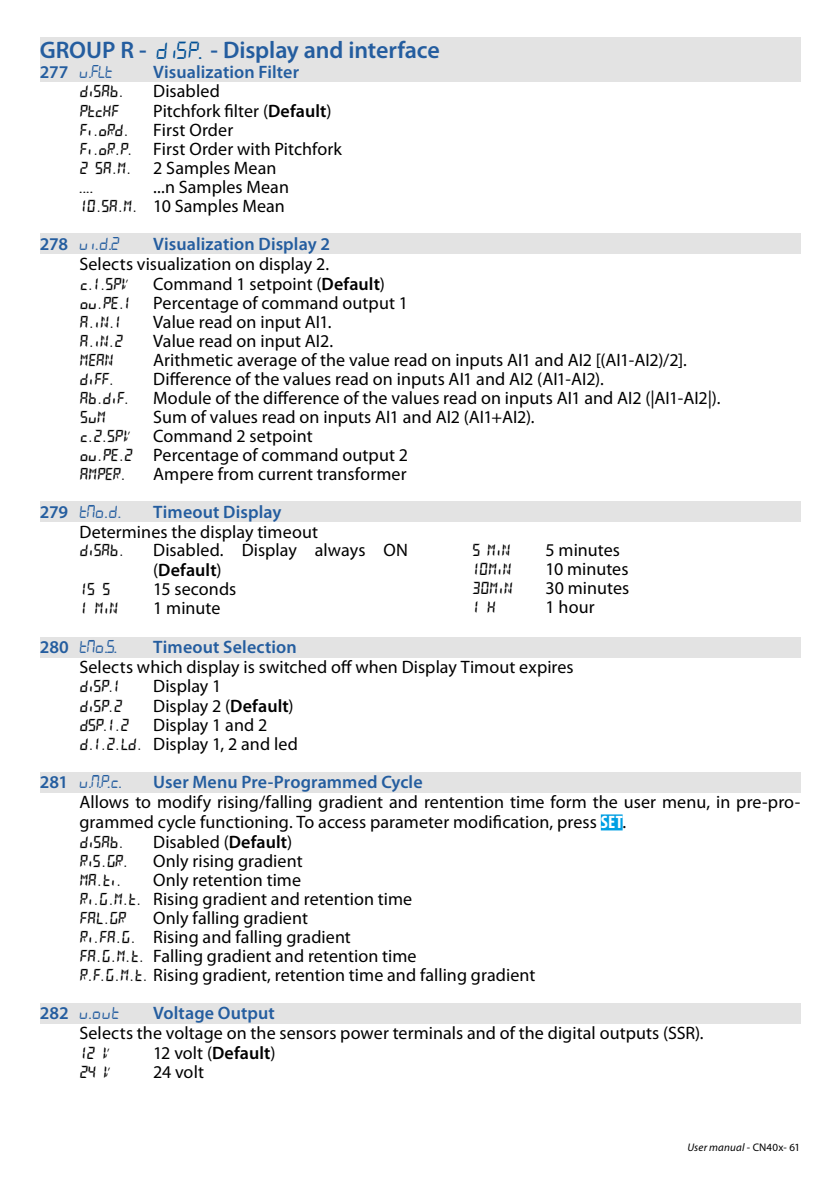
<style>
.page{position:relative;width:840px;height:1191px;background:#fff}
.page>*{position:absolute;margin:0;border:0;box-sizing:border-box;transform-origin:0 0}
.t1{font:600 24px "Myriad Pro";letter-spacing:-.005em;color:#245d9f}
.t2{font:18px/19px "Myriad Pro";letter-spacing:.005em;color:#000}
.t3{font:600 18px "Myriad Pro";letter-spacing:.005em;color:#245d9f}
.t4{font:18px "Pix 7 Segs";letter-spacing:-.09em;color:#245d9f;scale:.95 1}
.t5{font:17px "Pixsys 11 Segs";letter-spacing:-.1em;color:#000}
.t6{font:17px "Pix 7 Segs";color:#000}
.t7{font:italic 11px "Myriad Pro";letter-spacing:.015em;color:#000}
.s1{font-family:"Pix 7 Segs";font-weight:400;color:#005095}
.s2{font-family:"Myriad Pro";font-weight:600}
.s3{font-weight:600}
.s4{font-family:"Pixsys 11 Segs";font-size:17px}
.s5{font-weight:700;font-stretch:condensed;color:#fff}
.s6{font-style:normal}
</style>
<div class="page">
<div style="left:40px;top:37px;width:759px;height:27px;background:#e3e3e3"></div>
<div style="left:40px;top:61px;width:759px;height:21px;background:#e3e3e3"></div>
<div style="left:40px;top:233px;width:759px;height:21px;background:#e3e3e3"></div>
<div style="left:40px;top:501px;width:759px;height:21px;background:#e3e3e3"></div>
<div style="left:40px;top:636px;width:759px;height:21px;background:#e3e3e3"></div>
<div style="left:40px;top:771px;width:759px;height:21px;background:#e3e3e3"></div>
<div style="left:600px;top:814px;width:22px;height:16px;background:#009fe3"></div>
<div style="left:40px;top:1002px;width:759px;height:21px;background:#e3e3e3"></div>
<h1 class="t1" style="left:40px;top:36px;width:401px">GROUP R - <span class="s1">disp.</span> - Display and interface</h1>
<p class="t4" style="left:40px;top:61px;width:80px"><span class="s2">277</span> v.FLt</p>
<p class="t3" style="left:153px;top:62px;width:147px">Visualization Filter</p>
<p class="t5" style="left:79px;top:81px;width:48px">DISAB.</p>
<p class="t2" style="left:153px;top:82px;width:68px">Disabled</p>
<p class="t5" style="left:79px;top:101px;width:42px">PTCHF</p>
<p class="t2" style="left:153px;top:102px;width:180px">Pitchfork filter (<span class="s3">Default</span>)</p>
<p class="t5" style="left:79px;top:120px;width:53px">FI.ORD.</p>
<p class="t2" style="left:79px;top:121px;width:264px;text-indent:74px">First Order<br><span class="s4">FI.OR.P.</span> First Order with Pitchfork<br><span class="s4">2 SA.M.</span> 2 Samples Mean</p>
<p class="t6" style="left:79px;top:177px;width:15px">....</p>
<p class="t2" style="left:79px;top:178px;width:211px;text-align:right">...n Samples Mean<br><span class="s4">10.SA.M.</span> 10 Samples Mean</p>
<p class="t4" style="left:40px;top:233px;width:86px"><span class="s2">278</span> vi.d.2</p>
<p class="t3" style="left:153px;top:234px;width:178px">Visualization Display 2</p>
<p class="t2" style="left:79px;top:255px;width:251px">Selects visualization on display 2.</p>
<p class="t5" style="left:79px;top:274px;width:52px">C.1.SPV</p>
<p class="t2" style="left:79px;top:275px;width:330px;text-indent:74px">Command 1 setpoint (<span class="s3">Default</span>)<br><span class="s4">OU.PE.1</span> Percentage of command output 1</p>
<p class="t5" style="left:79px;top:312px;width:45px">A.IN.1</p>
<p class="t2" style="left:153px;top:313px;width:180px">Value read on input AI1.</p>
<p class="t5" style="left:79px;top:331px;width:46px">A.IN.2</p>
<p class="t2" style="left:153px;top:332px;width:181px">Value read on input AI2.</p>
<p class="t5" style="left:79px;top:350px;width:36px">MEAN</p>
<p class="t2" style="left:153px;top:351px;width:535px">Arithmetic average of the value read on inputs AI1 and AI2 [(AI1-AI2)/2].</p>
<p class="t5" style="left:79px;top:369px;width:38px">DIFF.</p>
<p class="t2" style="left:79px;top:370px;width:642px;text-indent:74px">Difference of the values read on inputs AI1 and AI2 (AI1-AI2).<br><span class="s4">AB.DIF.</span> Module of the difference of the values read on inputs AI1 and AI2 (|AI1-AI2|).</p>
<p class="t5" style="left:79px;top:407px;width:28px">SUM</p>
<p class="t2" style="left:79px;top:408px;width:456px;text-indent:74px">Sum of values read on inputs AI1 and AI2 (AI1+AI2).<br><span class="s4">C.2.SPV</span> Command 2 setpoint<br><span class="s4">OU.PE.2</span> Percentage of command output 2</p>
<p class="t5" style="left:79px;top:464px;width:50px">AMPER.</p>
<p class="t2" style="left:153px;top:465px;width:255px">Ampere from current transformer</p>
<p class="t4" style="left:40px;top:501px;width:87px"><span class="s2">279</span> tMo.d.</p>
<p class="t3" style="left:153px;top:502px;width:130px">Timeout Display</p>
<p class="t2" style="left:79px;top:523px;width:240px">Determines the display timeout</p>
<p class="t5" style="left:79px;top:540px;width:48px">DISAB.</p>
<p class="t2" style="left:153px;top:540px;width:256px;line-height:20px">Disabled. Display always ON (<span class="s3">Default</span>)</p>
<p class="t5" style="left:79px;top:579px;width:33px">1S S</p>
<p class="t2" style="left:153px;top:580px;width:85px">15 seconds</p>
<p class="t5" style="left:79px;top:598px;width:40px">1 MIN</p>
<p class="t2" style="left:153px;top:599px;width:69px">1 minute</p>
<p class="t5" style="left:471px;top:540px;width:40px">5 MIN</p>
<p class="t2" style="left:545px;top:541px;width:76px">5 minutes</p>
<p class="t5" style="left:471px;top:559px;width:42px">10MIN</p>
<p class="t2" style="left:545px;top:560px;width:84px">10 minutes</p>
<p class="t5" style="left:471px;top:578px;width:43px">30MIN</p>
<p class="t2" style="left:545px;top:579px;width:85px">30 minutes</p>
<p class="t5" style="left:471px;top:597px;width:26px">1 H</p>
<p class="t2" style="left:545px;top:598px;width:50px">1 hour</p>
<p class="t4" style="left:40px;top:636px;width:83px"><span class="s2">280</span> tMo.S.</p>
<p class="t3" style="left:153px;top:637px;width:145px">Timeout Selection</p>
<p class="t2" style="left:79px;top:658px;width:495px">Selects which display is switched off when Display Timout expires</p>
<p class="t5" style="left:79px;top:676px;width:44px">DISP.1</p>
<p class="t2" style="left:153px;top:677px;width:70px">Display 1</p>
<p class="t5" style="left:79px;top:696px;width:45px">DISP.2</p>
<p class="t2" style="left:153px;top:697px;width:142px">Display 2 (<span class="s3">Default</span>)</p>
<p class="t5" style="left:79px;top:715px;width:52px">DSP.1.2</p>
<p class="t2" style="left:79px;top:716px;width:220px;text-indent:74px">Display 1 and 2<br><span class="s4">D.1.2.LD.</span> Display 1, 2 and led</p>
<p class="t4" style="left:40px;top:771px;width:88px"><span class="s2">281</span> u.M.P.c.</p>
<p class="t3" style="left:153px;top:772px;width:271px">User Menu Pre-Programmed Cycle</p>
<p class="t2" style="left:79px;top:792px;width:722px;line-height:20px">Allows to modify rising/falling gradient and rentention time form the user menu, in pre-pro&shy;grammed cycle functioning. To access parameter modification, press <span class="s5">SET</span>.</p>
<p class="t5" style="left:79px;top:832px;width:48px">DISAB.</p>
<p class="t2" style="left:153px;top:833px;width:140px">Disabled (<span class="s3">Default</span>)</p>
<p class="t5" style="left:79px;top:851px;width:52px">RIS.GR.</p>
<p class="t2" style="left:153px;top:852px;width:151px">Only rising gradient</p>
<p class="t5" style="left:79px;top:870px;width:46px">MA.TI.</p>
<p class="t2" style="left:79px;top:871px;width:334px;text-indent:74px">Only retention time<br><span class="s4">RI.G.M.T.</span> Rising gradient and retention time</p>
<p class="t5" style="left:79px;top:908px;width:49px">FAL.GR</p>
<p class="t2" style="left:79px;top:909px;width:457px;text-indent:74px">Only falling gradient<br><span class="s4">RI.FA.G.</span> Rising and falling gradient<br><span class="s4">FA.G.M.T.</span> Falling gradient and retention time<br><span class="s4">R.F.G.M.T.</span> Rising gradient, retention time and falling gradient</p>
<p class="t4" style="left:40px;top:1002px;width:87px"><span class="s2">282</span> v.out</p>
<p class="t3" style="left:153px;top:1003px;width:123px">Voltage Output</p>
<p class="t2" style="left:79px;top:1024px;width:625px">Selects the voltage on the sensors power terminals and of the digital outputs (SSR).</p>
<p class="t5" style="left:79px;top:1043px;width:33px">12 V</p>
<p class="t2" style="left:153px;top:1044px;width:124px">12 volt (<span class="s3">Default</span>)</p>
<p class="t5" style="left:79px;top:1062px;width:34px">24 V</p>
<p class="t2" style="left:153px;top:1063px;width:52px">24 volt</p>
<p class="t7" style="left:687px;top:1141px;width:114px">User manual <span class="s6">- CN40x- 61</span></p>
</div>
